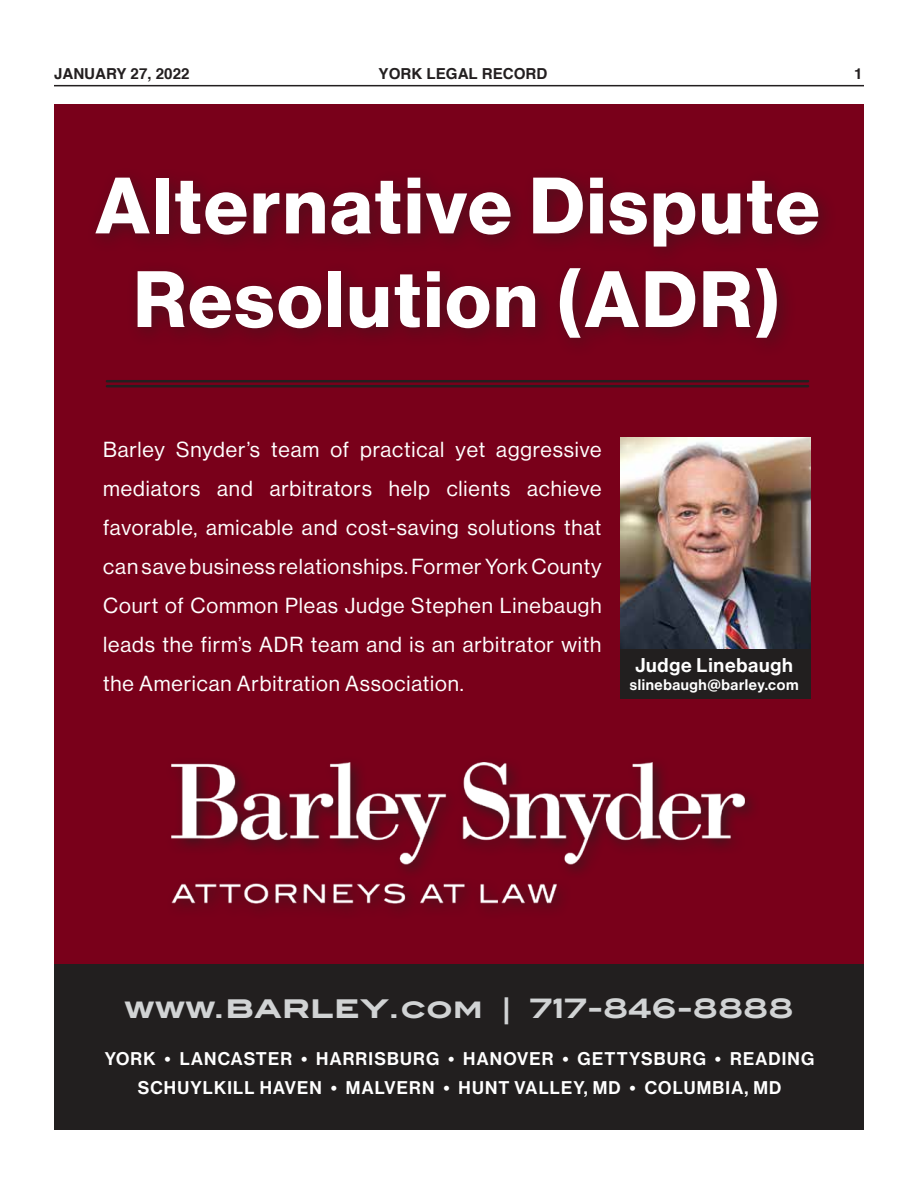
<style>
.page{position:relative;width:918px;height:1188px;background:#fff}
.page>*{position:absolute;margin:0;border:0;box-sizing:border-box;transform-origin:0 0}
.t1{font:78px/93.6px "N Haas Grotesk DS Pro 75 Bd";letter-spacing:.035em;color:#fff;text-align:center}
.t2{font:700 27px "ITC Blair";color:#d1d3d4}
.t3{font:21.3px/39px "N Haas Grotesk DS Pro 55 Rg";letter-spacing:.04em;color:#fff;text-align:justify}
.t4{font:19.5px "N Haas Grotesk DS Pro 65 Md";letter-spacing:.04em;color:#fff}
.t5{font:18px/28.5px "N Haas Grotesk DS Pro 65 Md";letter-spacing:.065em;color:#fff;text-align:center}
.t6{font:700 15.15px "Helvetica";color:#231f20}
.t7{font:15px "N Haas Grotesk DS Pro 65 Md";letter-spacing:.04em;color:#fff}
.s1{font-size:30.6px}
</style>
<div class="page">
<hr style="left:54px;top:85px;width:810px;height:1px;background:#231f20">
<div style="left:54px;top:104px;width:810px;height:871px;background:#79001a"></div>
<div style="left:54px;top:965px;width:810px;height:165px;background:#221f1f"></div>
<img style="left:171px;top:762px;width:574px;height:147px">
<hr style="left:107px;top:380px;width:701px;height:2px;background:#231f20">
<hr style="left:107px;top:385px;width:701px;height:2px;background:#231f20">
<div style="left:86px;top:167px;width:752px;height:190px;background:#231f20;opacity:.45"></div>
<img style="left:620px;top:438px;width:191px;height:211px">
<div style="left:620px;top:649px;width:191px;height:49px;background:#221f1f"></div>
<p class="t6" style="left:54px;top:61px;width:137px">JANUARY 27, 2022</p>
<p class="t6" style="left:379px;top:61px;width:170px">YORK LEGAL RECORD</p>
<p class="t6" style="left:854px;top:61px;width:10px">1</p>
<h1 class="t1" style="left:95px;top:160px;width:726px">Alternative Dispute<br>Resolution (ADR)</h1>
<p class="t3" style="left:103px;top:430px;width:500px">Barley Snyder’s team of practical yet aggressive mediators and arbitrators help clients achieve favorable, amicable and cost-saving solutions that can save business relationships. Former York County Court of Common Pleas Judge Stephen Linebaugh leads the firm’s ADR team and is an arbitrator with the American Arbitration Association.</p>
<p class="t4" style="left:635px;top:654px;width:159px">Judge Linebaugh</p>
<p class="t7" style="left:630px;top:676px;width:170px">slinebaugh@barley.com</p>
<p class="t2" style="left:124px;top:992px;width:671px">WWW.<span class="s1">BARLEY</span>.COM | 717-846-8888</p>
<p class="t5" style="left:105px;top:1045px;width:711px">YORK • LANCASTER • HARRISBURG • HANOVER • GETTYSBURG • READING<br>SCHUYLKILL HAVEN • MALVERN • HUNT VALLEY, MD • COLUMBIA, MD</p>
</div>
